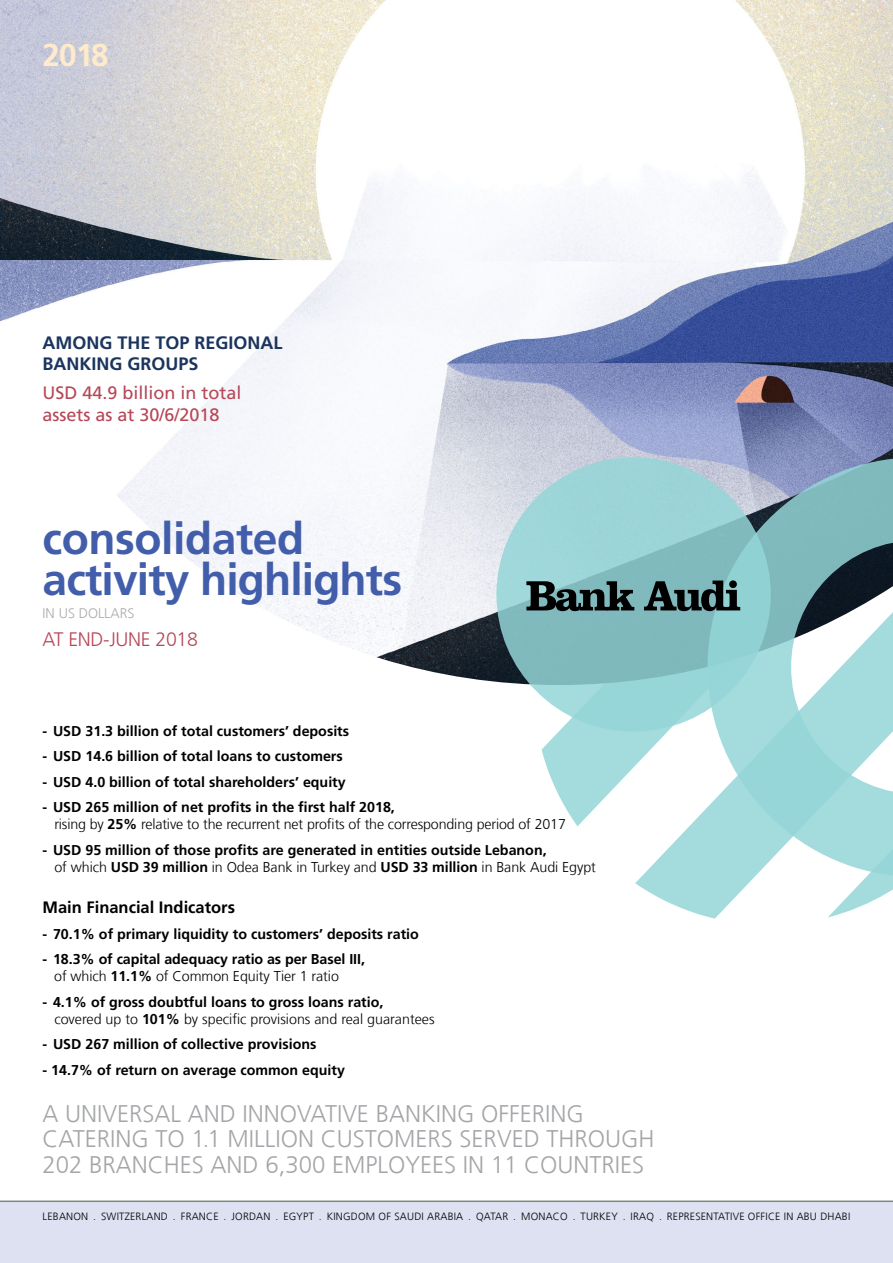
<style>
.page{position:relative;width:893px;height:1263px;background:#fff}
.page>*{position:absolute;margin:0;border:0;box-sizing:border-box;transform-origin:0 0}
.t1{font:700 44.4px/40.3px "Frutiger LT Com";letter-spacing:-.02em;color:#425eab}
.t2{font:700 31.5px "Frutiger LT Com";color:#ffeacb}
.t3{font:300 24px/25.5px "Frutiger LT Com";color:#a3a5a8}
.t4{font:300 19.5px "Frutiger LT Com";letter-spacing:-.015em;color:#b74757}
.t5{font:18px/21.6px "Frutiger LT Com";color:#b74757}
.t6{font:700 18px/21.6px "Frutiger LT Com";color:#1b355e}
.t7{font:700 16.5px "Frutiger LT Com";color:#000}
.t8{font:700 14.25px/17.1px "Frutiger LT Com";color:#000}
.t9{font:300 14.25px/17.1px "Frutiger LT Com";letter-spacing:-.01em;color:#000}
.t10{font:300 13.95px "Frutiger LT Com";color:#a9abae}
.t11{font:300 10.5px "Frutiger LT Com";letter-spacing:.02em;color:#000}
.s1{font-weight:700}
.s2{font-weight:300}
</style>
<div class="page">
<div style="left:0;top:1201px;width:893px;height:62px;background:#dee1f2"></div>
<svg style="left:542px;top:718px;width:93px;height:108px;fill:#a4dcdd"></svg>
<svg style="left:635px;top:726px;width:194px;height:193px"></svg>
<svg style="left:828px;top:877px;width:65px;height:40px"></svg>
<img style="left:0;top:0;width:893px;height:685px">
<svg style="left:707px;top:457px;width:186px;height:420px;background:#9dc7cc"></svg>
<svg style="left:496px;top:457px;width:275px;height:275px;background:#8ec9cc"></svg>
<svg style="left:526px;top:467px;width:214px;height:165px;background:#86b7bb"></svg>
<svg style="left:0;top:1200px;width:893px;height:2px;background:#a2a79e"></svg>
<h2 class="t2" style="left:43px;top:37px;width:68px">2018</h2>
<p class="t6" style="left:43px;top:332px;width:242px">AMONG THE TOP REGIONAL<br>BANKING GROUPS</p>
<p class="t5" style="left:43px;top:382px;width:201px">USD 44.9 billion in total assets as at 30/6/2018</p>
<h1 class="t1" style="left:43px;top:519px;width:361px">consolidated activity highlights</h1>
<p class="t10" style="left:43px;top:605px;width:93px">IN US DOLLARS</p>
<h3 class="t4" style="left:43px;top:628px;width:157px">AT END-JUNE 2018</h3>
<p class="t8" style="left:43px;top:722px;width:308px">- USD 31.3 billion of total customers’ deposits</p>
<p class="t8" style="left:43px;top:748px;width:302px">- USD 14.6 billion of total loans to customers</p>
<p class="t8" style="left:43px;top:773px;width:305px">- USD 4.0 billion of total shareholders’ equity</p>
<p class="t9" style="left:54px;top:799px;width:513px;text-indent:-12px"><span class="s1">- USD 265 million of net profits in the first half 2018,<br></span>rising by <span class="s1">25%</span> relative to the recurrent net profits of the corresponding period of 2017</p>
<p class="t8" style="left:54px;top:841px;width:543px;text-indent:-12px">- USD 95 million of those profits are generated in entities outside Lebanon,<br><span class="s2">of which</span> USD 39 million <span class="s2">in Odea Bank in Turkey and</span> USD 33 million <span class="s2">in Bank Audi Egypt</span></p>
<p class="t7" style="left:43px;top:897px;width:194px">Main Financial Indicators</p>
<p class="t8" style="left:43px;top:925px;width:378px">- 70.1% of primary liquidity to customers’ deposits ratio</p>
<p class="t8" style="left:54px;top:950px;width:312px;text-indent:-12px">- 18.3% of capital adequacy ratio as per Basel III, <span class="s2">of which</span> 11.1% <span class="s2">of Common Equity Tier 1 ratio</span></p>
<p class="t9" style="left:54px;top:993px;width:382px;text-indent:-12px"><span class="s1">- 4.1% of gross doubtful loans to gross loans ratio,<br></span>covered up to <span class="s1">101%</span> by specific provisions and real guarantees</p>
<p class="t8" style="left:43px;top:1036px;width:275px">- USD 267 million of collective provisions</p>
<p class="t8" style="left:43px;top:1061px;width:304px">- 14.7% of return on average common equity</p>
<h3 class="t3" style="left:43px;top:1101px;width:613px">A UNIVERSAL AND INNOVATIVE BANKING OFFERING<br>CATERING TO 1.1 MILLION CUSTOMERS SERVED THROUGH<br>202 BRANCHES AND 6,300 EMPLOYEES IN 11 COUNTRIES</h3>
<p class="t11" style="left:43px;top:1211px;width:809px">LEBANON . SWITZERLAND . FRANCE . JORDAN . EGYPT . KINGDOM OF SAUDI ARABIA . QATAR . MONACO . TURKEY . IRAQ . REPRESENTATIVE OFFICE IN ABU DHABI</p>
</div>
